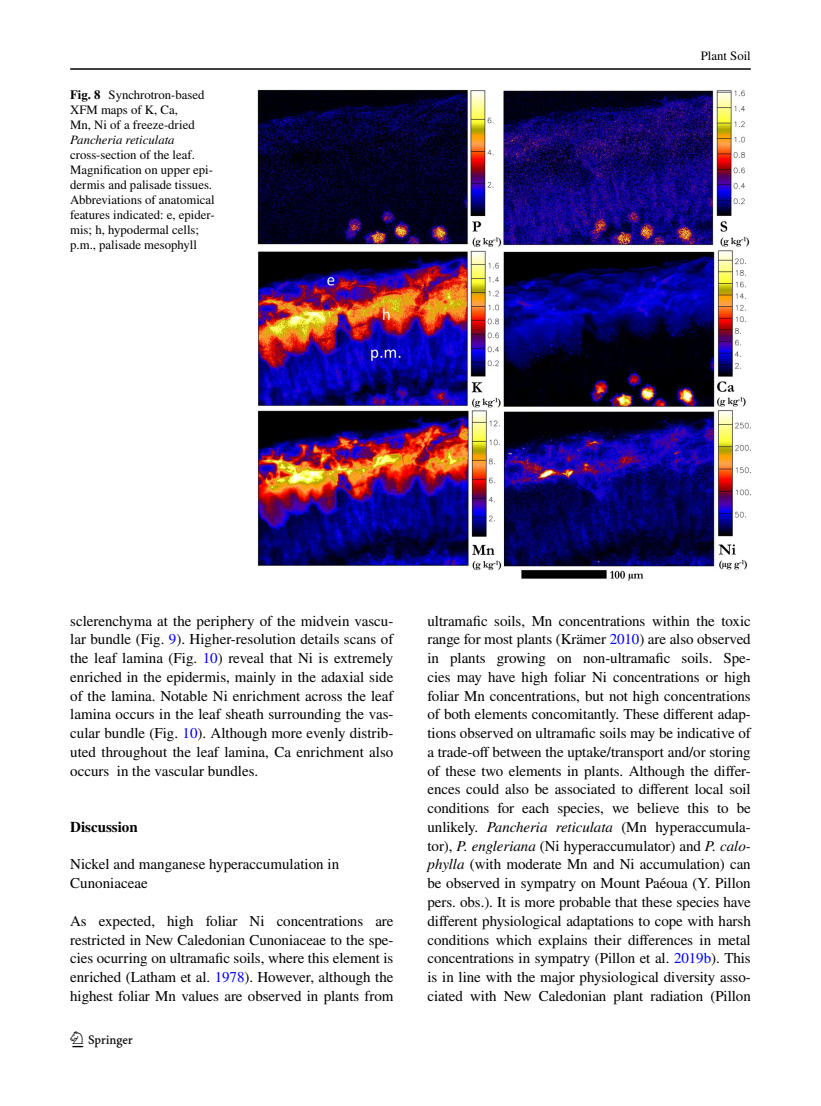
<style>
.page{position:relative;width:821px;height:1106px;background:#fff}
.page>*{position:absolute;margin:0;border:0;box-sizing:border-box;transform-origin:0 0}
.t1{font:22.5px "Springnew Regular 2";color:#000}
.t2{font:15px/18.8px "STIX";letter-spacing:-.005em;color:#000;text-align:justify}
.t3{font:700 15px "STIX";color:#000}
.t4{font:12.75px/15px "STIX";color:#000}
.t5{font:italic 12.75px "STIX";color:#000}
.s1{font-weight:700}
.s2{color:#00f}
.s3{font-style:italic}
</style>
<div class="page">
<hr style="left:70px;top:68px;width:680px;height:2px;background:#000">
<img style="left:257px;top:89px;width:493px;height:491px">
<p class="t4" style="left:70px;top:88px;width:136px"><span class="s1">Fig. 8</span> Synchrotron-based<br>XFM maps of K, Ca,<br>Mn, Ni of a freeze-dried</p>
<p class="t5" style="left:70px;top:131px;width:106px">Pancheria reticulata</p>
<p class="t4" style="left:70px;top:148px;width:146px">cross-section of the leaf.<br>Magnification on upper epi&shy;dermis and palisade tissues.<br>Abbreviations of anatomical features indicated: e, epider&shy;mis; h, hypodermal cells; p.m., palisade mesophyll</p>
<p class="t4" style="left:701px;top:49px;width:51px">Plant Soil</p>
<p class="t2" style="left:70px;top:612px;width:325px">sclerenchyma at the periphery of the midvein vascu&shy;lar bundle (Fig. <span class="s2">9</span>). Higher-resolution details scans of the leaf lamina (Fig. <span class="s2">10</span>) reveal that Ni is extremely enriched in the epidermis, mainly in the adaxial side of the lamina. Notable Ni enrichment across the leaf lamina occurs in the leaf sheath surrounding the vas&shy;cular bundle (Fig. <span class="s2">10</span>). Although more evenly distrib&shy;uted throughout the leaf lamina, Ca enrichment also occurs in the vascular bundles.</p>
<p class="t3" style="left:70px;top:818px;width:69px">Discussion</p>
<p class="t2" style="left:70px;top:856px;width:270px">Nickel and manganese hyperaccumulation in<br>Cunoniaceae</p>
<p class="t2" style="left:70px;top:912px;width:325px">As expected, high foliar Ni concentrations are restricted in New Caledonian Cunoniaceae to the spe&shy;cies ocurring on ultramafic soils, where this element is enriched (Latham et al. <span class="s2">1978</span>). However, although the highest foliar Mn values are observed in plants from</p>
<h1 class="t1" style="left:72px;top:1031px;width:62px">1 3</h1>
<p class="t2" style="left:427px;top:612px;width:325px">ultramafic soils, Mn concentrations within the toxic range for most plants (Krämer <span class="s2">2010</span>) are also observed in plants growing on non-ultramafic soils. Spe&shy;cies may have high foliar Ni concentrations or high foliar Mn concentrations, but not high concentrations of both elements concomitantly. These different adap&shy;tions observed on ultramafic soils may be indicative of a trade-off between the uptake/transport and/or storing of these two elements in plants. Although the differ&shy;ences could also be associated to different local soil conditions for each species, we believe this to be unlikely. <span class="s3">Pancheria reticulata</span> (Mn hyperaccumula&shy;tor), <span class="s3">P. engleriana</span> (Ni hyperaccumulator) and <span class="s3">P. calo&shy;phylla</span> (with moderate Mn and Ni accumulation) can be observed in sympatry on Mount Paéoua (Y. Pillon pers. obs.). It is more probable that these species have different physiological adaptations to cope with harsh conditions which explains their differences in metal concentrations in sympatry (Pillon et al. <span class="s2">2019b</span>). This is in line with the major physiological diversity asso&shy;ciated with New Caledonian plant radiation (Pillon</p>
</div>
